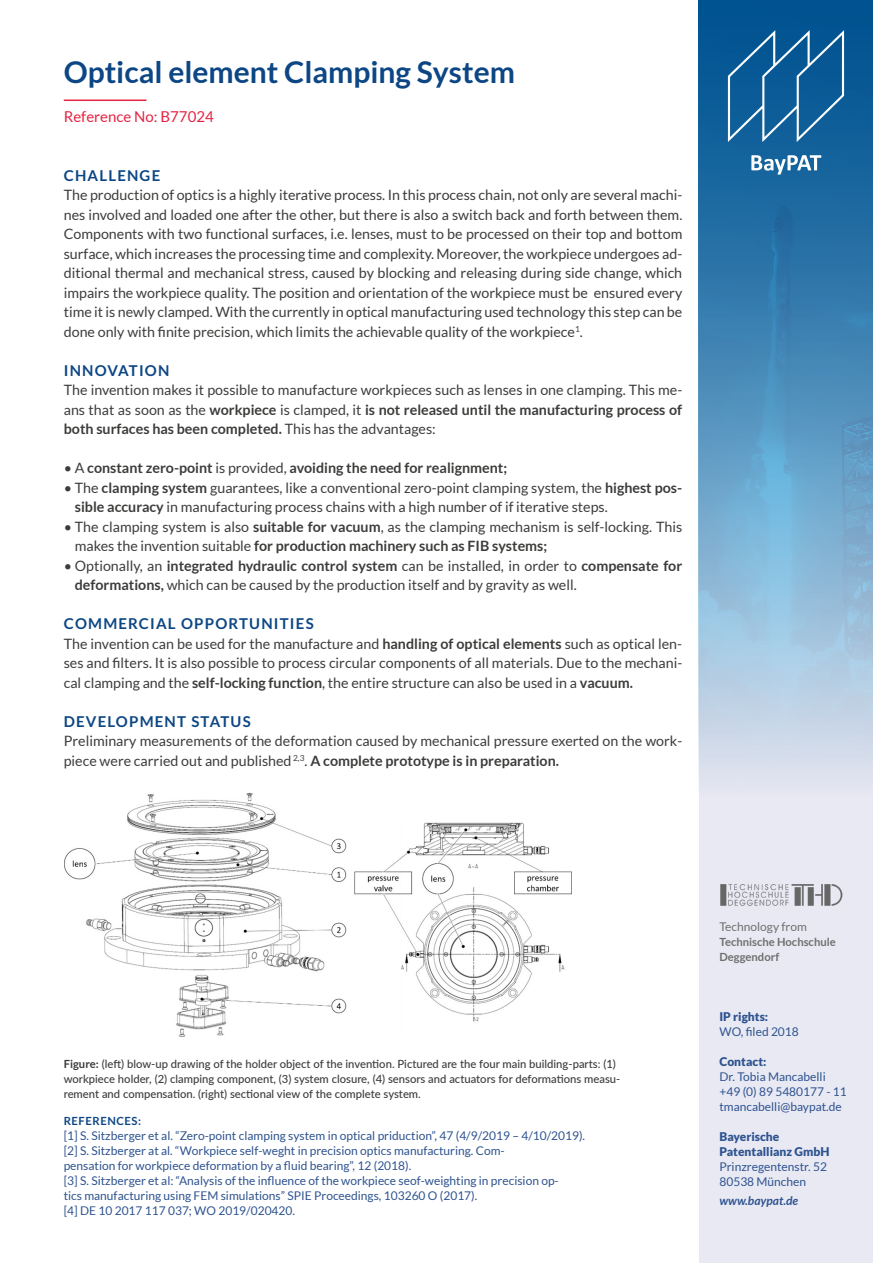
<style>
.page{position:relative;width:893px;height:1263px;background:#fff}
.page>*{position:absolute;margin:0;border:0;box-sizing:border-box;transform-origin:0 0}
.t1{font:700 30px "Lato";color:#0c4684}
.t2{font:700 15px "Lato";letter-spacing:.08em;color:#0c4684}
.t3{font:15px "Lato";color:#e62343}
.t4{font:14.25px/19.5px "Lato";color:#3c3c3b}
.t5{font:700 14.25px "Lato";color:#3c3c3b}
.t6{font:12px/15px "Lato";color:#2e538f}
.t7{font:900 12px/15px "Lato";color:#2e538f}
.t8{font:12px "Lato";color:#706f6f}
.t9{font:italic 700 12px "Lato";color:#2e538f}
.t10{font:500 11.25px/15px "Lato";color:#3c3c3b}
.t11{font:700 11.25px/15px "Lato";color:#706f6f}
.t12{font:700 11.25px "Lato";letter-spacing:.05em;color:#0c4684}
.s1{font-weight:700}
.s2{font-weight:400}
</style>
<div class="page">
<div style="left:699px;top:0;width:173px;height:1263px;background:#e8e9f3"></div>
<img style="left:699px;top:0;width:173px;height:777px">
<img style="left:720px;top:884px;width:123px;height:22px">
<svg style="left:728px;top:30px;width:116px;height:112px;background:#236ba1"></svg>
<svg style="left:751px;top:155px;width:70px;height:20px"></svg>
<img style="left:64px;top:793px;width:508px;height:244px">
<hr style="left:64px;top:100px;width:83px;height:1px;background:#e62343">
<h1 class="t1" style="left:64px;top:55px;width:453px">Optical element Clamping System</h1>
<p class="t3" style="left:64px;top:108px;width:151px">Reference No: B77024</p>
<p class="t2" style="left:64px;top:167px;width:98px">CHALLENGE</p>
<p class="t4" style="left:64px;top:185px;width:620px;text-align:justify">The production of optics is a highly iterative process. In this process chain, not only are several machi&shy;nes involved and loaded one after the other, but there is also a switch back and forth between them.<br>Components with two functional surfaces, i.e. lenses, must to be processed on their top and bottom surface, which increases the processing time and complexity. Moreover, the workpiece undergoes ad&shy;ditional thermal and mechanical stress, caused by blocking and releasing during side change, which impairs the workpiece quality. The position and orientation of the workpiece must be ensured every time it is newly clamped. With the currently in optical manufacturing used technology this step can be done only with finite precision, which limits the achievable quality of the workpiece<sup>1</sup>.</p>
<p class="t2" style="left:64px;top:362px;width:107px">INNOVATION</p>
<p class="t4" style="left:64px;top:380px;width:620px;text-align:justify">The invention makes it possible to manufacture workpieces such as lenses in one clamping. This me&shy;ans that as soon as the <span class="s1">workpiece</span> is clamped, it <span class="s1">is not released until the manufacturing process of both surfaces has been completed.</span> This has the advantages:</p>
<p class="t5" style="left:64px;top:460px;width:445px"><span class="s2">• A</span> constant zero-point <span class="s2">is provided,</span> avoiding the need for realignment;</p>
<p class="t4" style="left:75px;top:478px;width:609px;text-indent:-11px">• The <span class="s1">clamping system</span> guarantees, like a conventional zero-point clamping system, the <span class="s1">highest pos&shy;sible accuracy</span> in manufacturing process chains with a high number of if iterative steps.</p>
<p class="t4" style="left:75px;top:517px;width:609px;text-indent:-11px">• The clamping system is also <span class="s1">suitable for vacuum</span>, as the clamping mechanism is self-locking. This makes the invention suitable <span class="s1">for production machinery such as FIB systems;</span></p>
<p class="t4" style="left:75px;top:556px;width:609px;text-indent:-11px">• Optionally, an <span class="s1">integrated hydraulic control system</span> can be installed, in order to <span class="s1">compensate for deformations,</span> which can be caused by the production itself and by gravity as well.</p>
<p class="t2" style="left:64px;top:615px;width:251px">COMMERCIAL OPPORTUNITIES</p>
<p class="t4" style="left:64px;top:634px;width:620px;text-align:justify">The invention can be used for the manufacture and <span class="s1">handling of optical elements</span> such as optical len&shy;ses and filters. It is also possible to process circular components of all materials. Due to the mechani&shy;cal clamping and the <span class="s1">self-locking function</span>, the entire structure can also be used in a <span class="s1">vacuum.</span></p>
<p class="t2" style="left:64px;top:713px;width:188px">DEVELOPMENT STATUS</p>
<p class="t4" style="left:64px;top:731px;width:620px">Preliminary measurements of the deformation caused by mechanical pressure exerted on the work&shy;piece were carried out and published <sup>2,3</sup>. <span class="s1">A complete prototype is in preparation.</span></p>
<p class="t10" style="left:64px;top:1056px;width:558px"><span class="s1">Figure:</span> (left) blow-up drawing of the holder object of the invention. Pictured are the four main building-parts: (1) workpiece holder, (2) clamping component, (3) system closure, (4) sensors and actuators for deformations measu&shy;rement and compensation. (right) sectional view of the complete system.</p>
<p class="t12" style="left:64px;top:1114px;width:79px">REFERENCES:</p>
<p class="t6" style="left:64px;top:1128px;width:523px">[1] S. Sitzberger et al. “Zero-point clamping system in optical priduction”, 47 (4/9/2019 – 4/10/2019). [2] S. Sitzberger at al. “Workpiece self-weght in precision optics manufacturing. Com-<br>pensation for workpiece deformation by a fluid bearing”, 12 (2018).<br>[3] S. Sitzberger et al: “Analysis of the influence of the workpiece seof-weighting in precision op-<br>tics manufacturing using FEM simulations” SPIE Proceedings, 103260 O (2017).<br>[4] DE 10 2017 117 037; WO 2019/020420.</p>
<p class="t8" style="left:719px;top:920px;width:89px">Technology from</p>
<p class="t11" style="left:719px;top:934px;width:118px">Technische Hochschule<br>Deggendorf</p>
<p class="t7" style="left:719px;top:1009px;width:50px">IP rights:</p>
<p class="t6" style="left:719px;top:1024px;width:81px">WO, filed 2018</p>
<p class="t7" style="left:719px;top:1054px;width:49px">Contact:</p>
<p class="t6" style="left:719px;top:1069px;width:129px">Dr. Tobia Mancabelli +49 (0) 89 5480177 - 11 tmancabelli@baypat.de</p>
<p class="t7" style="left:719px;top:1129px;width:112px">Bayerische<br>Patentallianz GmbH</p>
<p class="t6" style="left:719px;top:1159px;width:109px">Prinzregentenstr. 52<br>80538 München</p>
<p class="t9" style="left:719px;top:1194px;width:80px">www.baypat.de</p>
</div>
